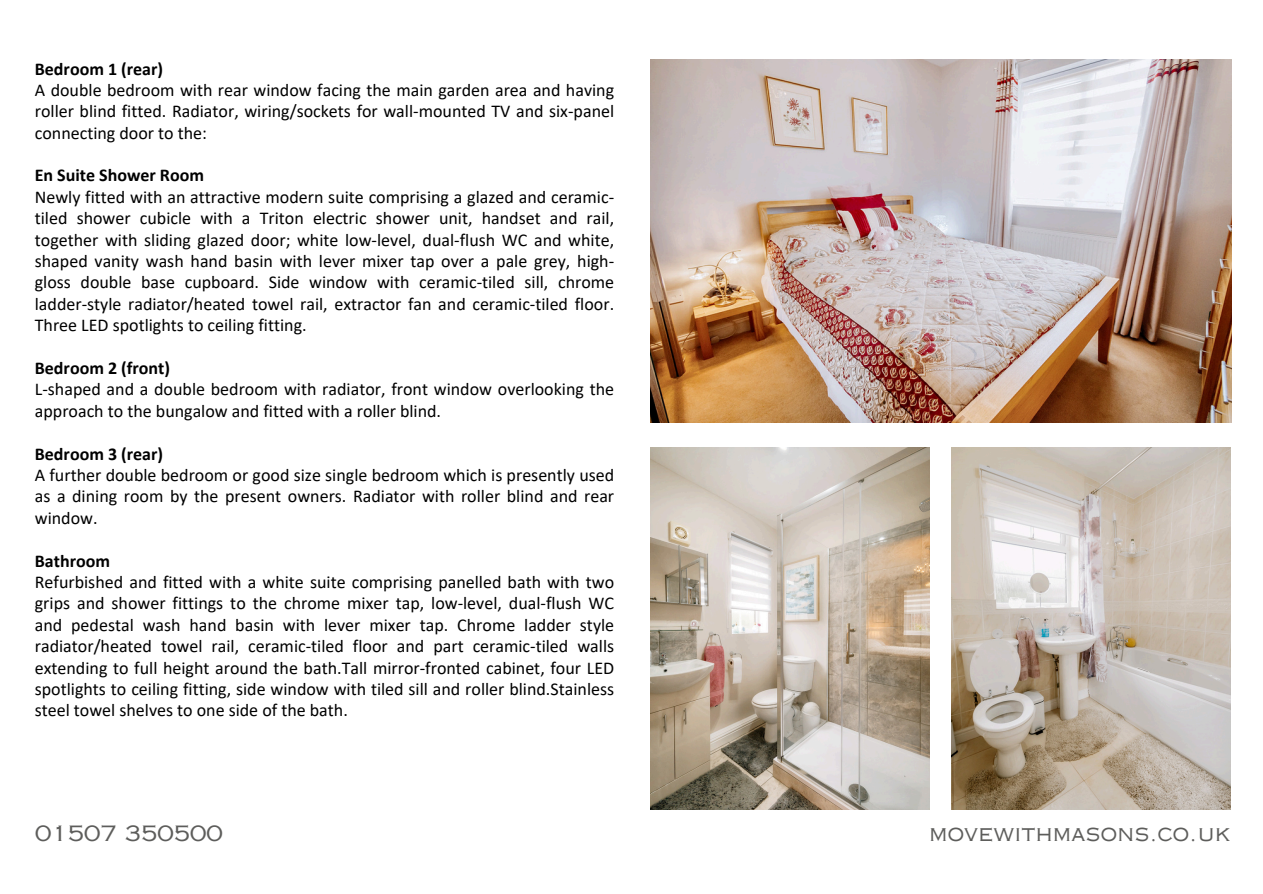
<style>
.page{position:relative;width:1263px;height:894px;background:#fff}
.page>*{position:absolute;margin:0;border:0;box-sizing:border-box;transform-origin:0 0}
.t1{font:21px "Copperplate Gothic LT Pro 32 AB";color:#5d5d5b}
.t2{font:18px/21.3px "Calibri";color:#000;text-align:justify}
.t3{font:700 18px "Calibri";color:#000}
</style>
<div class="page">
<img style="left:651px;top:60px;width:580px;height:362px">
<img style="left:651px;top:447px;width:278px;height:362px">
<img style="left:952px;top:447px;width:278px;height:362px">
<p class="t3" style="left:35px;top:61px;width:130px">Bedroom 1 (rear)</p>
<p class="t2" style="left:35px;top:81px;width:581px">A double bedroom with rear window facing the main garden area and having roller blind fitted. Radiator, wiring/sockets for wall-mounted TV and six-panel connecting door to the:</p>
<p class="t3" style="left:35px;top:168px;width:171px">En Suite Shower Room</p>
<p class="t2" style="left:35px;top:188px;width:581px">Newly fitted with an attractive modern suite comprising a glazed and ceramic&shy;tiled shower cubicle with a Triton electric shower unit, handset and rail, together with sliding glazed door; white low-level, dual-flush WC and white, shaped vanity wash hand basin with lever mixer tap over a pale grey, high&shy;gloss double base cupboard. Side window with ceramic-tiled sill, chrome ladder-style radiator/heated towel rail, extractor fan and ceramic-tiled floor.<br>Three LED spotlights to ceiling fitting.</p>
<p class="t3" style="left:35px;top:360px;width:137px">Bedroom 2 (front)</p>
<p class="t2" style="left:35px;top:380px;width:581px">L-shaped and a double bedroom with radiator, front window overlooking the approach to the bungalow and fitted with a roller blind.</p>
<p class="t3" style="left:35px;top:446px;width:130px">Bedroom 3 (rear)</p>
<p class="t2" style="left:35px;top:465px;width:581px">A further double bedroom or good size single bedroom which is presently used as a dining room by the present owners. Radiator with roller blind and rear window.</p>
<h1 class="t3" style="left:35px;top:553px;width:77px">Bathroom</h1>
<p class="t2" style="left:35px;top:572px;width:581px">Refurbished and fitted with a white suite comprising panelled bath with two grips and shower fittings to the chrome mixer tap, low-level, dual-flush WC and pedestal wash hand basin with lever mixer tap. Chrome ladder style radiator/heated towel rail, ceramic-tiled floor and part ceramic-tiled walls extending to full height around the bath.Tall mirror-fronted cabinet, four LED spotlights to ceiling fitting, side window with tiled sill and roller blind.Stainless steel towel shelves to one side of the bath.</p>
<p class="t1" style="left:35px;top:825px;width:189px">01507 350500</p>
<p class="t1" style="left:929px;top:825px;width:302px">MOVEWITHMASONS.CO.UK</p>
</div>
